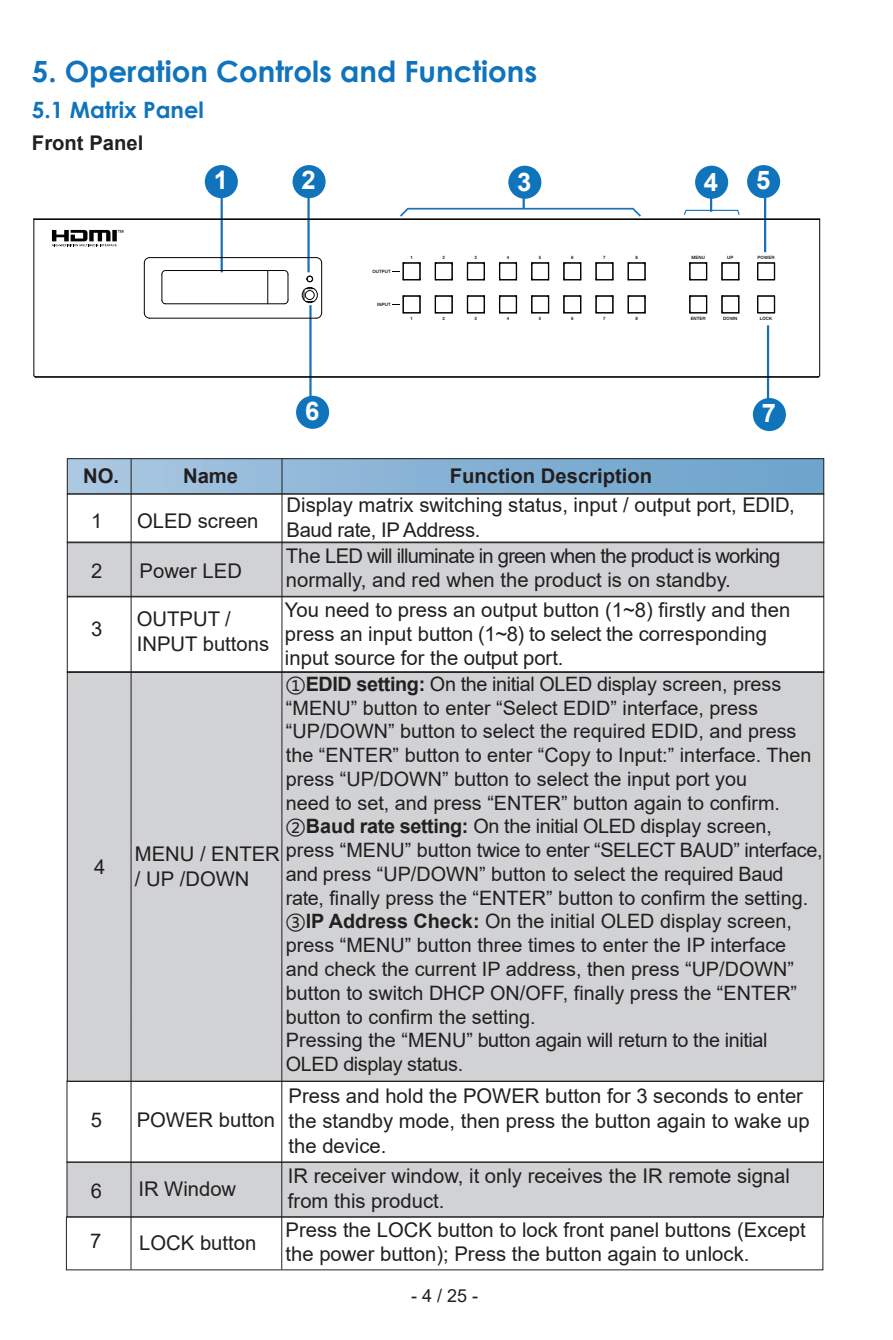
<style>
.page{position:relative;width:893px;height:1340px;background:#fff}
.page>*{position:absolute;margin:0;border:0;box-sizing:border-box;transform-origin:0 0}
.t1{font:700 29.25px "Century Gothic";color:#1074bc}
.t2{font:700 25.65px "Arial";color:#fff}
.t3{font:700 22.5px "Century Gothic";color:#1074bc}
.t4{font:20.25px/24.3px "Arial";color:#231f20}
.t5{font:20.25px/24.3px "Arial";letter-spacing:-.04em;color:#231f20}
.t6{font:700 20.25px "Arial";color:#231f20}
.t7{font:19.8px/23.8px "Arial";color:#231f20}
.t8{font:18px "Arial";color:#231f20}
.t9{font:500 4.5px "Helvetica 65";letter-spacing:.025em;color:#030303}
.s1{font-family:"Microsoft Ya Hei"}
.s2{font-weight:700}
</style>
<div class="page">
<div style="left:67px;top:671px;width:757px;height:410px;background:#d1d2d4;border:1px solid #231f20"></div>
<div style="left:67px;top:542px;width:757px;height:54px;background:#d1d2d4"></div>
<div style="left:67px;top:458px;width:757px;height:36px;background:linear-gradient(to right,#a9c6e0,#69a1ca)"></div>
<div style="left:67px;top:458px;width:757px;height:36px;border:1px solid #231f20"></div>
<div style="left:67px;top:493px;width:757px;height:50px;border:1px solid #231f20"></div>
<hr style="left:221px;top:184px;width:2px;height:88px;background:#1c71b6">
<div style="left:205px;top:165px;width:33px;height:33px;background:#1074bc;border-radius:50%"></div>
<hr style="left:767px;top:325px;width:2px;height:77px;background:#1c71b6">
<div style="left:753px;top:398px;width:33px;height:33px;background:#1074bc;border-radius:50%"></div>
<svg style="left:400px;top:207px;width:241px;height:10px"></svg>
<hr style="left:523px;top:183px;width:2px;height:26px;background:#1c71b6">
<div style="left:508px;top:166px;width:33px;height:33px;background:#1074bc;border-radius:50%"></div>
<div style="left:67px;top:596px;width:757px;height:76px;border:1px solid #231f20"></div>
<hr style="left:307px;top:184px;width:3px;height:88px;background:#1c71b6">
<div style="left:293px;top:165px;width:33px;height:33px;background:#1074bc;border-radius:50%"></div>
<hr style="left:764px;top:180px;width:2px;height:72px;background:#1c71b6">
<div style="left:747px;top:165px;width:33px;height:33px;background:#1074bc;border-radius:50%"></div>
<hr style="left:309px;top:305px;width:3px;height:93px;background:#1c71b6">
<div style="left:296px;top:396px;width:33px;height:33px;background:#1074bc;border-radius:50%"></div>
<hr style="left:710px;top:183px;width:2px;height:29px;background:#1c71b6">
<div style="left:695px;top:166px;width:33px;height:33px;background:#1074bc;border-radius:50%"></div>
<svg style="left:683px;top:209px;width:57px;height:6px"></svg>
<div style="left:67px;top:1161px;width:757px;height:56px;background:#d1d2d4;border:1px solid #231f20"></div>
<div style="left:67px;top:1080px;width:757px;height:82px;border:1px solid #231f20"></div>
<hr style="left:131px;top:458px;width:1px;height:811px;background:#231f20">
<hr style="left:281px;top:458px;width:1px;height:811px;background:#231f20">
<div style="left:66px;top:1216px;width:757px;height:54px;border:1px solid #231f20"></div>
<hr style="left:166px;top:270px;width:118px;height:1px;background:#030303">
<hr style="left:166px;top:303px;width:118px;height:1px;background:#030303">
<hr style="left:267px;top:270px;width:1px;height:34px;background:#030303">
<svg style="left:161px;top:270px;width:5px;height:34px"></svg>
<svg style="left:284px;top:270px;width:5px;height:34px"></svg>
<hr style="left:819px;top:219px;width:1px;height:156px;background:#030303">
<hr style="left:34px;top:218px;width:786px;height:1px;background:#030303">
<hr style="left:34px;top:219px;width:786px;height:1px;background:#030303">
<hr style="left:150px;top:257px;width:166px;height:1px;background:#030303">
<hr style="left:150px;top:318px;width:166px;height:1px;background:#030303">
<hr style="left:35px;top:376px;width:784px;height:1px;background:#030303">
<hr style="left:36px;top:377px;width:781px;height:1px;background:#030303">
<hr style="left:321px;top:263px;width:1px;height:50px;background:#030303">
<svg style="left:304px;top:288px;width:10px;height:14px"></svg>
<hr style="left:144px;top:263px;width:1px;height:50px;background:#030303">
<hr style="left:33px;top:219px;width:1px;height:156px;background:#030303">
<svg style="left:757px;top:262px;width:18px;height:18px"></svg>
<svg style="left:721px;top:262px;width:19px;height:18px"></svg>
<svg style="left:628px;top:262px;width:18px;height:18px"></svg>
<svg style="left:689px;top:262px;width:18px;height:18px"></svg>
<svg style="left:757px;top:295px;width:18px;height:18px"></svg>
<svg style="left:721px;top:295px;width:19px;height:18px"></svg>
<svg style="left:689px;top:295px;width:18px;height:18px"></svg>
<svg style="left:628px;top:295px;width:18px;height:18px"></svg>
<svg style="left:563px;top:262px;width:18px;height:18px"></svg>
<svg style="left:531px;top:262px;width:18px;height:18px"></svg>
<svg style="left:595px;top:262px;width:19px;height:18px"></svg>
<svg style="left:499px;top:262px;width:18px;height:18px"></svg>
<svg style="left:467px;top:262px;width:18px;height:18px"></svg>
<svg style="left:435px;top:262px;width:18px;height:18px"></svg>
<svg style="left:563px;top:295px;width:18px;height:18px"></svg>
<svg style="left:531px;top:295px;width:18px;height:18px"></svg>
<svg style="left:595px;top:295px;width:19px;height:18px"></svg>
<svg style="left:499px;top:295px;width:18px;height:18px"></svg>
<svg style="left:467px;top:295px;width:18px;height:18px"></svg>
<svg style="left:435px;top:295px;width:18px;height:18px"></svg>
<svg style="left:316px;top:257px;width:6px;height:6px"></svg>
<svg style="left:306px;top:276px;width:7px;height:6px"></svg>
<div style="left:302px;top:287px;width:16px;height:16px;border:1px solid #030303;border-radius:50%"></div>
<svg style="left:316px;top:312px;width:6px;height:7px"></svg>
<div style="left:305px;top:290px;width:10px;height:10px;border:1px solid #030303;border-radius:50%"></div>
<svg style="left:144px;top:257px;width:6px;height:6px"></svg>
<svg style="left:144px;top:312px;width:6px;height:7px"></svg>
<svg style="left:392px;top:262px;width:29px;height:18px"></svg>
<svg style="left:392px;top:295px;width:29px;height:18px"></svg>
<svg style="left:52px;top:230px;width:71px;height:16px"></svg>
<h1 class="t1" style="left:32px;top:49px;width:507px">5. Operation Controls and Functions</h1>
<p class="t3" style="left:32px;top:93px;width:173px">5.1 Matrix Panel</p>
<p class="t6" style="left:32px;top:129px;width:113px">Front Panel</p>
<p class="t2" style="left:214px;top:162px;width:16px">1</p>
<p class="t2" style="left:301px;top:162px;width:16px">2</p>
<p class="t2" style="left:756px;top:162px;width:16px">5</p>
<p class="t2" style="left:517px;top:164px;width:16px">3</p>
<p class="t2" style="left:704px;top:164px;width:16px">4</p>
<p class="t2" style="left:305px;top:392px;width:16px">6</p>
<p class="t9" style="left:372px;top:268px;width:20px">OUTPUT</p>
<p class="t9" style="left:377px;top:302px;width:15px">INPUT</p>
<p class="t9" style="left:411px;top:255px;width:4px">1</p>
<p class="t9" style="left:442px;top:255px;width:4px">2</p>
<p class="t9" style="left:475px;top:255px;width:4px">3</p>
<p class="t9" style="left:507px;top:255px;width:4px">4</p>
<p class="t9" style="left:411px;top:316px;width:4px">1</p>
<p class="t9" style="left:442px;top:316px;width:4px">2</p>
<p class="t9" style="left:475px;top:316px;width:4px">3</p>
<p class="t9" style="left:507px;top:316px;width:4px">4</p>
<p class="t9" style="left:539px;top:255px;width:4px">5</p>
<p class="t9" style="left:571px;top:255px;width:4px">6</p>
<p class="t9" style="left:603px;top:255px;width:4px">7</p>
<p class="t9" style="left:539px;top:316px;width:4px">5</p>
<p class="t9" style="left:571px;top:316px;width:4px">6</p>
<p class="t9" style="left:603px;top:316px;width:4px">7</p>
<p class="t9" style="left:635px;top:255px;width:4px">8</p>
<p class="t9" style="left:635px;top:316px;width:4px">8</p>
<p class="t9" style="left:691px;top:255px;width:15px">MENU</p>
<p class="t9" style="left:727px;top:255px;width:8px">UP</p>
<p class="t9" style="left:757px;top:255px;width:19px">POWER</p>
<p class="t9" style="left:691px;top:316px;width:16px">ENTER</p>
<p class="t9" style="left:723px;top:316px;width:16px">DOWN</p>
<p class="t9" style="left:760px;top:316px;width:14px">LOCK</p>
<p class="t2" style="left:762px;top:395px;width:16px">7</p>
<p class="t6" style="left:83px;top:461px;width:38px">NO.</p>
<p class="t6" style="left:183px;top:461px;width:57px">Name</p>
<p class="t6" style="left:450px;top:461px;width:204px">Function Description</p>
<p class="t4" style="left:91px;top:508px;width:13px">1</p>
<p class="t4" style="left:137px;top:508px;width:123px">OLED screen</p>
<p class="t4" style="left:91px;top:558px;width:13px">2</p>
<p class="t4" style="left:287px;top:493px;width:510px">Display matrix switching status, input / output port, EDID,<br>Baud rate, IP Address.</p>
<p class="t5" style="left:286px;top:543px;width:496px">The LED will illuminate in green when the product is working normally, and red when the product is on standby.</p>
<p class="t4" style="left:140px;top:558px;width:104px">Power LED</p>
<p class="t4" style="left:91px;top:616px;width:13px">3</p>
<p class="t4" style="left:137px;top:607px;width:134px">OUTPUT /<br>INPUT buttons</p>
<p class="t4" style="left:285px;top:597px;width:507px">You need to press an output button (1~8) firstly and then press an input button (1~8) to select the corresponding input source for the output port.</p>
<p class="t4" style="left:94px;top:854px;width:13px">4</p>
<p class="t7" style="left:286px;top:671px;width:538px"><span class="s1">①</span><span class="s2">EDID setting:</span> On the initial OLED display screen, press “MENU” button to enter “Select EDID” interface, press “UP/DOWN” button to select the required EDID, and press the “ENTER” button to enter “Copy to Input:” interface. Then press “UP/DOWN” button to select the input port you<br>need to set, and press “ENTER” button again to confirm.<br><span class="s1">②</span><span class="s2">Baud rate setting:</span> On the initial OLED display screen, press “MENU” button twice to enter “SELECT BAUD” interface, and press “UP/DOWN” button to select the required Baud rate, finally press the “ENTER” button to confirm the setting.<br><span class="s1">③</span><span class="s2">IP Address Check:</span> On the initial OLED display screen, press “MENU” button three times to enter the IP interface and check the current IP address, then press “UP/DOWN” button to switch DHCP ON/OFF, finally press the “ENTER” button to confirm the setting.<br>Pressing the “MENU” button again will return to the initial OLED display status.</p>
<p class="t4" style="left:135px;top:842px;width:147px">MENU / ENTER / UP /DOWN</p>
<p class="t4" style="left:91px;top:1108px;width:13px">5</p>
<p class="t4" style="left:137px;top:1108px;width:140px">POWER button</p>
<p class="t4" style="left:91px;top:1178px;width:13px">6</p>
<p class="t4" style="left:90px;top:1228px;width:13px">7</p>
<p class="t4" style="left:138px;top:1176px;width:99px">IR Window</p>
<p class="t4" style="left:139px;top:1230px;width:119px">LOCK button</p>
<p class="t4" style="left:289px;top:1083px;width:523px">Press and hold the POWER button for 3 seconds to enter the standby mode, then press the button again to wake up the device.</p>
<p class="t4" style="left:288px;top:1163px;width:503px">IR receiver window, it only receives the IR remote signal from this product.</p>
<p class="t4" style="left:286px;top:1217px;width:522px">Press the LOCK button to lock front panel buttons (Except the power button); Press the button again to unlock.</p>
<p class="t8" style="left:411px;top:1283px;width:69px">- 4 / 25 -</p>
</div>
